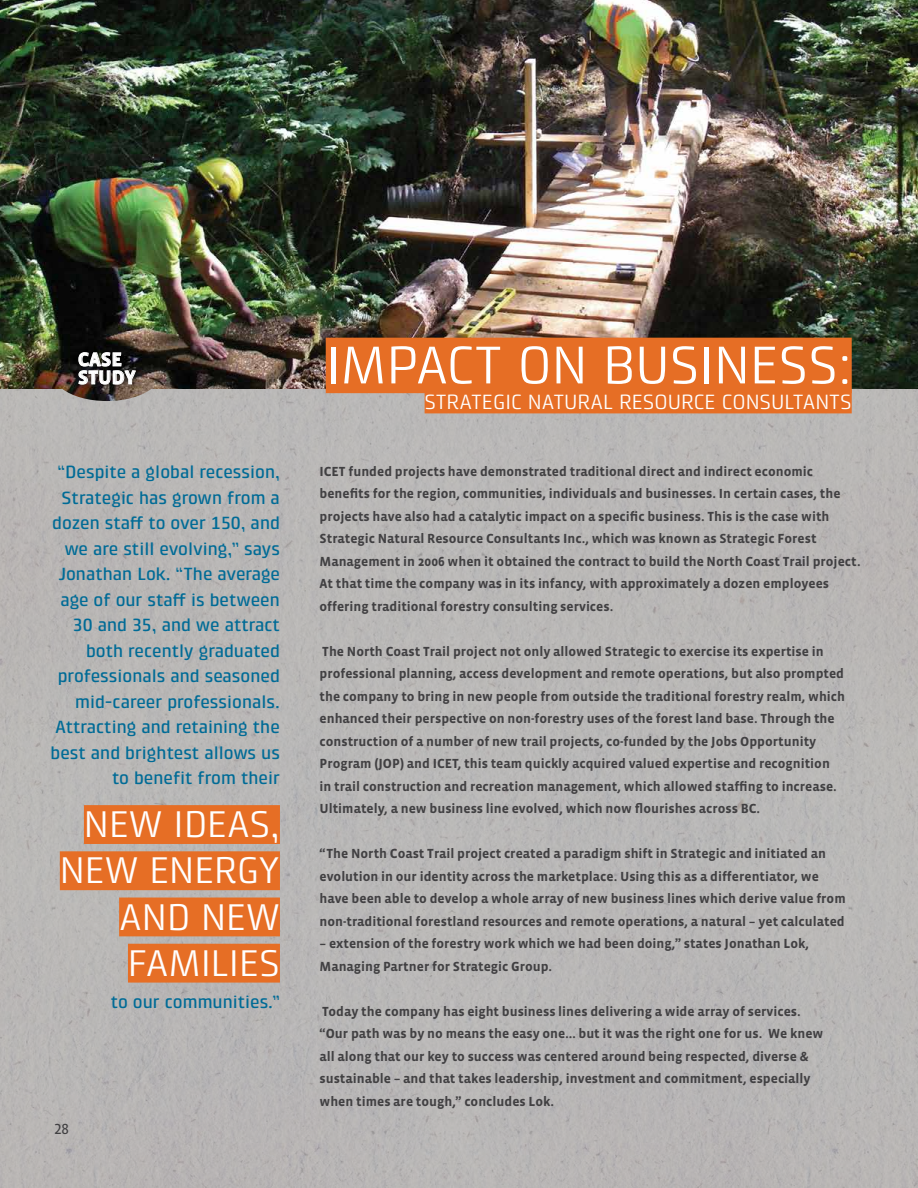
<style>
.page{position:relative;width:918px;height:1188px;background:#fff}
.page>*{position:absolute;margin:0;border:0;box-sizing:border-box;transform-origin:0 0}
.t1{font:54px "Klint Pro";color:#fff}
.t2{font:37.8px "Klint Pro";color:#fff}
.t3{font:21px "Klint Pro";color:#fff}
.t4{font:700 19.5px/18px "Vista Sans OT";color:#fff}
.t5{font:500 18px/25.5px "Klint Pro";color:#006b96;text-align:right}
.t6{font:15px "Vista Sans OT";color:#414042}
.t7{font:700 13.5px/22.5px "Vista Sans OT";color:#414042}
</style>
<div class="page">
<div style="left:0;top:331px;width:918px;height:857px;background:#b9b7b6"></div>
<img style="left:0;top:0;width:918px;height:401px">
<div style="left:326px;top:338px;width:526px;height:55px;background:#e66e25"></div>
<div style="left:425px;top:389px;width:427px;height:24px;background:#e66e25"></div>
<div style="left:84px;top:805px;width:196px;height:39px;background:#e66e25"></div>
<div style="left:60px;top:851px;width:220px;height:39px;background:#e66e25"></div>
<div style="left:119px;top:898px;width:161px;height:38px;background:#e66e25"></div>
<div style="left:128px;top:944px;width:152px;height:39px;background:#e66e25"></div>
<svg style="left:72px;top:347px;width:69px;height:43px"></svg>
<svg style="left:79px;top:352px;width:57px;height:32px;background:#555453"></svg>
<h3 class="t4" style="left:78px;top:351px;width:24px">Case<br>Stud</h3>
<h3 class="t4" style="left:125px;top:369px;width:12px">y</h3>
<p class="t5" style="left:51px;top:459px;width:231px">“Despite a global recession,<br>Strategic has grown from a dozen staff to over 150, and we are still evolving,” says<br>Jonathan Lok. “The average age of our staff is between<br>30 and 35, and we attract both recently graduated professionals and seasoned mid-career professionals.<br>Attracting and retaining the best and brightest allows us to benefit from their</p>
<h2 class="t2" style="left:84px;top:803px;width:198px">NEW IDEAS,</h2>
<h2 class="t2" style="left:60px;top:849px;width:219px">NEW ENERGY</h2>
<h2 class="t2" style="left:119px;top:895px;width:133px">AND NEW</h2>
<h2 class="t2" style="left:128px;top:941px;width:117px">FAMI LIES</h2>
<h3 class="t5" style="left:111px;top:989px;width:170px">to our communities.”</h3>
<p class="t6" style="left:54px;top:1121px;width:16px">28</p>
<h1 class="t1" style="left:326px;top:334px;width:528px">IMPACT ON BUSIN ESS:</h1>
<h3 class="t3" style="left:425px;top:390px;width:429px">STRATEG IC NATURAL RESOURCE CONSULTANTS</h3>
<p class="t7" style="left:320px;top:460px;width:543px">ICET funded projects have demonstrated traditional direct and indirect economic benefits for the region, communities, individuals and businesses. In certain cases, the projects have also had a catalytic impact on a specific business. This is the case with Strategic Natural Resource Consultants Inc., which was known as Strategic Forest Management in 2006 when it obtained the contract to build the North Coast Trail project.<br>At that time the company was in its infancy, with approximately a dozen employees offering traditional forestry consulting services.</p>
<p class="t7" style="left:320px;top:640px;width:527px">The North Coast Trail project not only allowed Strategic to exercise its expertise in professional planning, access development and remote operations, but also prompted the company to bring in new people from outside the traditional forestry realm, which enhanced their perspective on non-forestry uses of the forest land base. Through the construction of a number of new trail projects, co-funded by the Jobs Opportunity Program (JOP) and ICET, this team quickly acquired valued expertise and recognition in trail construction and recreation management, which allowed staffing to increase.<br>Ultimately, a new business line evolved, which now flourishes across BC.</p>
<p class="t7" style="left:320px;top:843px;width:528px">“The North Coast Trail project created a paradigm shift in Strategic and initiated an evolution in our identity across the marketplace. Using this as a differentiator, we have been able to develop a whole array of new business lines which derive value from non-traditional forestland resources and remote operations, a natural – yet calculated</p>
<p class="t7" style="left:320px;top:933px;width:491px">– extension of the forestry work which we had been doing,” states Jonathan Lok,<br>Managing Partner for Strategic Group.</p>
<p class="t7" style="left:320px;top:1000px;width:505px">Today the company has eight business lines delivering a wide array of services. “Our path was by no means the easy one… but it was the right one for us. We knew all along that our key to success was centered around being respected, diverse &amp; sustainable – and that takes leadership, investment and commitment, especially when times are tough,” concludes Lok.</p>
</div>
